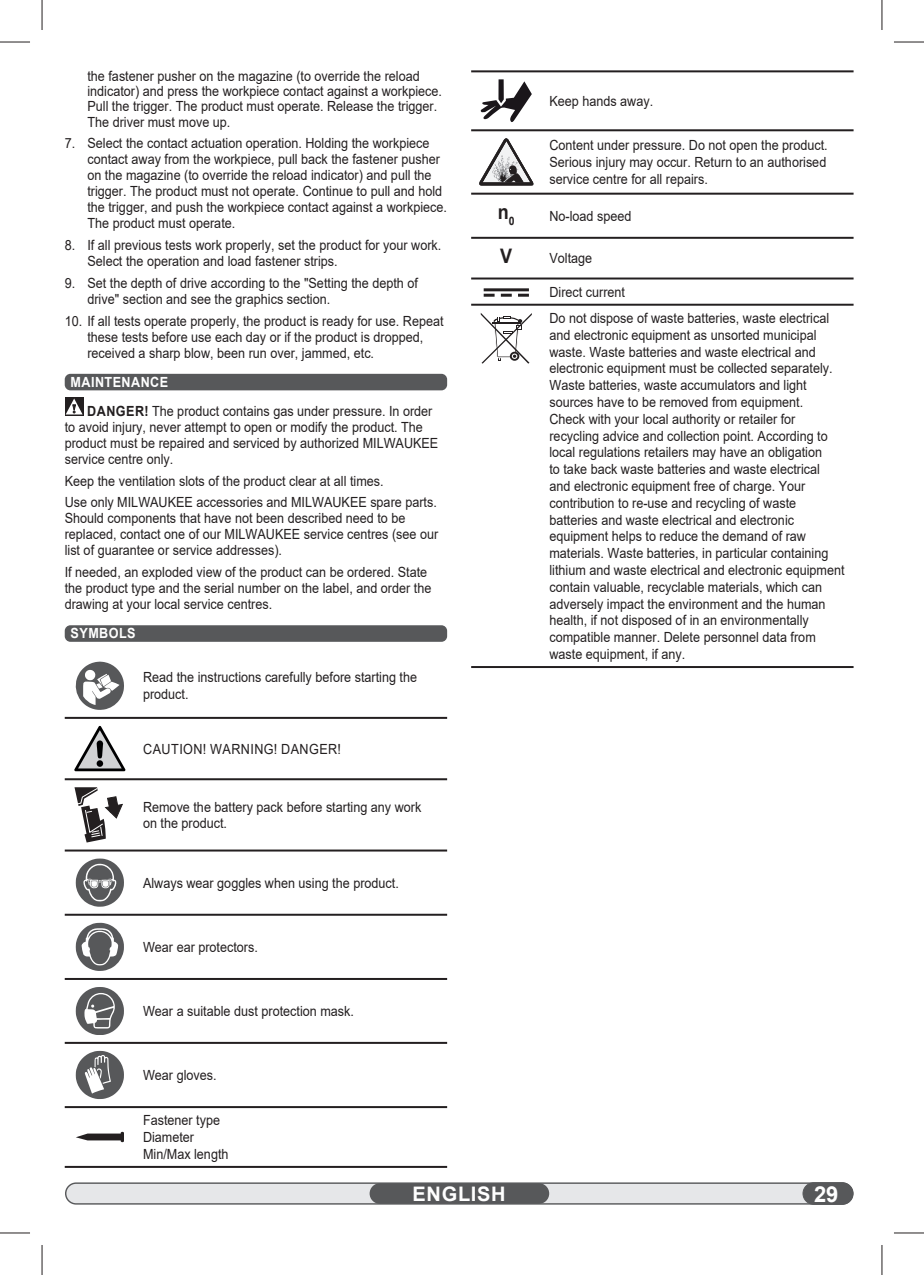
<style>
.page{position:relative;width:924px;height:1275px;background:#fff}
.page>*{position:absolute;margin:0;border:0;box-sizing:border-box;transform-origin:0 0}
.t1{font:700 22px "Arial";color:#fff}
.t2{font:700 20px "Arial";letter-spacing:.035em;color:#fff}
.t3{font:700 20px "Arial";color:#231f20;scale:.9 1}
.t4{font:14px/16.8px "Arial";color:#231f20;scale:.9 1}
.t5{font:14px "Arial";letter-spacing:.035em;color:#231f20;scale:.9 1}
.t6{font:700 14px "Arial";letter-spacing:.035em;color:#fff;scale:.9 1}
.s1{font-weight:700;color:#fff}
.s2{font-weight:700}
</style>
<div class="page">
<div style="left:66px;top:1183px;width:786px;height:20px;background:#e6e7e9;border-radius:10px"></div>
<div style="left:65px;top:1182px;width:787px;height:22px;border:1px solid #57585a;border-radius:10px"></div>
<div style="left:802px;top:1182px;width:50px;height:22px;background:#57585a;border-radius:11px"></div>
<div style="left:802px;top:1182px;width:50px;height:22px;border:1px solid #57585a;border-radius:11px"></div>
<div style="left:369px;top:1183px;width:180px;height:20px;background:#57585a;border-radius:10px"></div>
<div style="left:65px;top:374px;width:382px;height:16px;background:#57585a;border-radius:6px"></div>
<div style="left:65px;top:625px;width:382px;height:17px;background:#57585a;border-radius:6px"></div>
<div style="left:65px;top:397px;width:18px;height:19px;background:#918f8f"></div>
<svg style="left:66px;top:398px;width:17px;height:16px"></svg>
<hr style="left:65px;top:717px;width:382px;height:2px;background:#231f20">
<hr style="left:65px;top:778px;width:382px;height:2px;background:#231f20">
<hr style="left:65px;top:849px;width:382px;height:2px;background:#231f20">
<hr style="left:65px;top:913px;width:382px;height:2px;background:#231f20">
<hr style="left:65px;top:978px;width:382px;height:2px;background:#231f20">
<hr style="left:65px;top:1042px;width:382px;height:2px;background:#231f20">
<hr style="left:65px;top:1106px;width:382px;height:2px;background:#231f20">
<hr style="left:65px;top:1166px;width:382px;height:2px;background:#231f20">
<svg style="left:76px;top:661px;width:48px;height:49px"></svg>
<svg style="left:74px;top:726px;width:51px;height:45px"></svg>
<svg style="left:74px;top:787px;width:49px;height:55px"></svg>
<svg style="left:76px;top:858px;width:48px;height:48px"></svg>
<svg style="left:76px;top:922px;width:48px;height:49px"></svg>
<svg style="left:76px;top:987px;width:48px;height:48px"></svg>
<svg style="left:76px;top:1051px;width:48px;height:48px"></svg>
<svg style="left:76px;top:1131px;width:48px;height:11px"></svg>
<hr style="left:471px;top:70px;width:382px;height:2px;background:#231f20">
<hr style="left:471px;top:129px;width:382px;height:2px;background:#231f20">
<hr style="left:471px;top:193px;width:382px;height:2px;background:#231f20">
<hr style="left:471px;top:237px;width:382px;height:2px;background:#231f20">
<hr style="left:471px;top:277px;width:382px;height:2px;background:#231f20">
<hr style="left:471px;top:304px;width:382px;height:2px;background:#231f20">
<hr style="left:471px;top:666px;width:382px;height:2px;background:#231f20">
<svg style="left:480px;top:79px;width:51px;height:43px"></svg>
<svg style="left:479px;top:138px;width:54px;height:48px"></svg>
<svg style="left:483px;top:294px;width:11px;height:3px"></svg>
<svg style="left:518px;top:294px;width:10px;height:3px"></svg>
<svg style="left:500px;top:294px;width:11px;height:3px"></svg>
<hr style="left:483px;top:288px;width:45px;height:3px;background:#231f20">
<svg style="left:480px;top:313px;width:51px;height:50px"></svg>
<hr style="left:0;top:42px;width:30px;height:1px;background:#231f20">
<hr style="left:893px;top:42px;width:30px;height:1px;background:#231f20">
<hr style="left:0;top:1232px;width:30px;height:1px;background:#231f20">
<hr style="left:893px;top:1232px;width:30px;height:1px;background:#231f20">
<hr style="left:42px;top:0;width:1px;height:30px;background:#231f20">
<hr style="left:42px;top:1245px;width:1px;height:30px;background:#231f20">
<hr style="left:881px;top:0;width:1px;height:30px;background:#231f20">
<hr style="left:881px;top:1245px;width:1px;height:30px;background:#231f20">
<p class="t4" style="left:87px;top:68px;width:395px;line-height:15.4px">the fastener pusher on the magazine (to override the reload indicator) and press the workpiece contact against a workpiece.<br>Pull the trigger. The product must operate. Release the trigger.<br>The driver must move up.</p>
<p class="t4" style="left:87px;top:136px;width:401px;line-height:16px;text-indent:-23px">7. Select the contact actuation operation. Holding the workpiece contact away from the workpiece, pull back the fastener pusher on the magazine (to override the reload indicator) and pull the trigger. The product must not operate. Continue to pull and hold the trigger, and push the workpiece contact against a workpiece.<br>The product must operate.</p>
<p class="t4" style="left:87px;top:237px;width:394px;line-height:16px;text-indent:-23px">8. If all previous tests work properly, set the product for your work.<br>Select the operation and load fastener strips.</p>
<p class="t4" style="left:87px;top:275px;width:368px;line-height:16px;text-indent:-23px">9. Set the depth of drive according to the "Setting the depth of drive" section and see the graphics section.</p>
<p class="t4" style="left:87px;top:313px;width:397px;line-height:16px;text-indent:-23px">10. If all tests operate properly, the product is ready for use. Repeat these tests before use each day or if the product is dropped, received a sharp blow, been run over, jammed, etc.</p>
<p class="t4" style="left:87px;top:367px;width:385px;line-height:29.2px;text-indent:-17px"><span class="s1">MAINTENANCE<br></span><span class="s2">DANGER!</span> The product contains gas under pressure. In order</p>
<p class="t4" style="left:65px;top:419px;width:416px;line-height:16px">to avoid injury, never attempt to open or modify the product. The product must be repaired and serviced by authorized MILWAUKEE service centre only.</p>
<p class="t4" style="left:65px;top:470px;width:415px;line-height:21.6px">Keep the ventilation slots of the product clear at all times.<br>Use only MILWAUKEE accessories and MILWAUKEE spare parts.</p>
<p class="t4" style="left:65px;top:510px;width:416px;line-height:16px">Should components that have not been described need to be replaced, contact one of our MILWAUKEE service centres (see our list of guarantee or service addresses).</p>
<p class="t4" style="left:65px;top:564px;width:409px;line-height:16px">If needed, an exploded view of the product can be ordered. State the product type and the serial number on the label, and order the drawing at your local service centres.</p>
<p class="t6" style="left:71px;top:625px;width:74px">SYMBOLS</p>
<p class="t4" style="left:143px;top:669px;width:306px">Read the instructions carefully before starting the product.</p>
<p class="t5" style="left:143px;top:741px;width:221px">CAUTION! WARNING! DANGER!</p>
<p class="t4" style="left:143px;top:798px;width:310px">Remove the battery pack before starting any work on the product.</p>
<p class="t4" style="left:143px;top:874px;width:286px">Always wear goggles when using the product.</p>
<p class="t4" style="left:143px;top:938px;width:129px">Wear ear protectors.</p>
<p class="t4" style="left:143px;top:1002px;width:236px">Wear a suitable dust protection mask.</p>
<p class="t4" style="left:143px;top:1066px;width:83px">Wear gloves.</p>
<p class="t4" style="left:143px;top:1112px;width:96px">Fastener type<br>Diameter<br>Min/Max length</p>
<p class="t4" style="left:549px;top:93px;width:117px">Keep hands away.</p>
<p class="t4" style="left:549px;top:137px;width:310px;text-align:justify">Content under pressure. Do not open the product.<br>Serious injury may occur. Return to an authorised service centre for all repairs.</p>
<h2 class="t3" style="left:497px;top:201px;width:20px">n<sub>0</sub></h2>
<p class="t4" style="left:549px;top:208px;width:93px">No-load speed</p>
<h2 class="t3" style="left:500px;top:245px;width:15px">V</h2>
<p class="t4" style="left:549px;top:250px;width:49px">Voltage</p>
<p class="t4" style="left:549px;top:279px;width:312px;line-height:26.2px">Direct current<br>Do not dispose of waste batteries, waste electrical</p>
<p class="t4" style="left:549px;top:326px;width:329px">and electronic equipment as unsorted municipal waste. Waste batteries and waste electrical and electronic equipment must be collected separately.<br>Waste batteries, waste accumulators and light sources have to be removed from equipment.<br>Check with your local authority or retailer for recycling advice and collection point. According to local regulations retailers may have an obligation<br>to take back waste batteries and waste electrical and electronic equipment free of charge. Your contribution to re-use and recycling of waste batteries and waste electrical and electronic equipment helps to reduce the demand of raw materials. Waste batteries, in particular containing lithium and waste electrical and electronic equipment contain valuable, recyclable materials, which can adversely impact the environment and the human health, if not disposed of in an environmentally compatible manner. Delete personnel data from waste equipment, if any.</p>
<h2 class="t2" style="left:412px;top:1183px;width:95px">ENGLISH</h2>
<h1 class="t1" style="left:813px;top:1181px;width:26px">29</h1>
</div>
